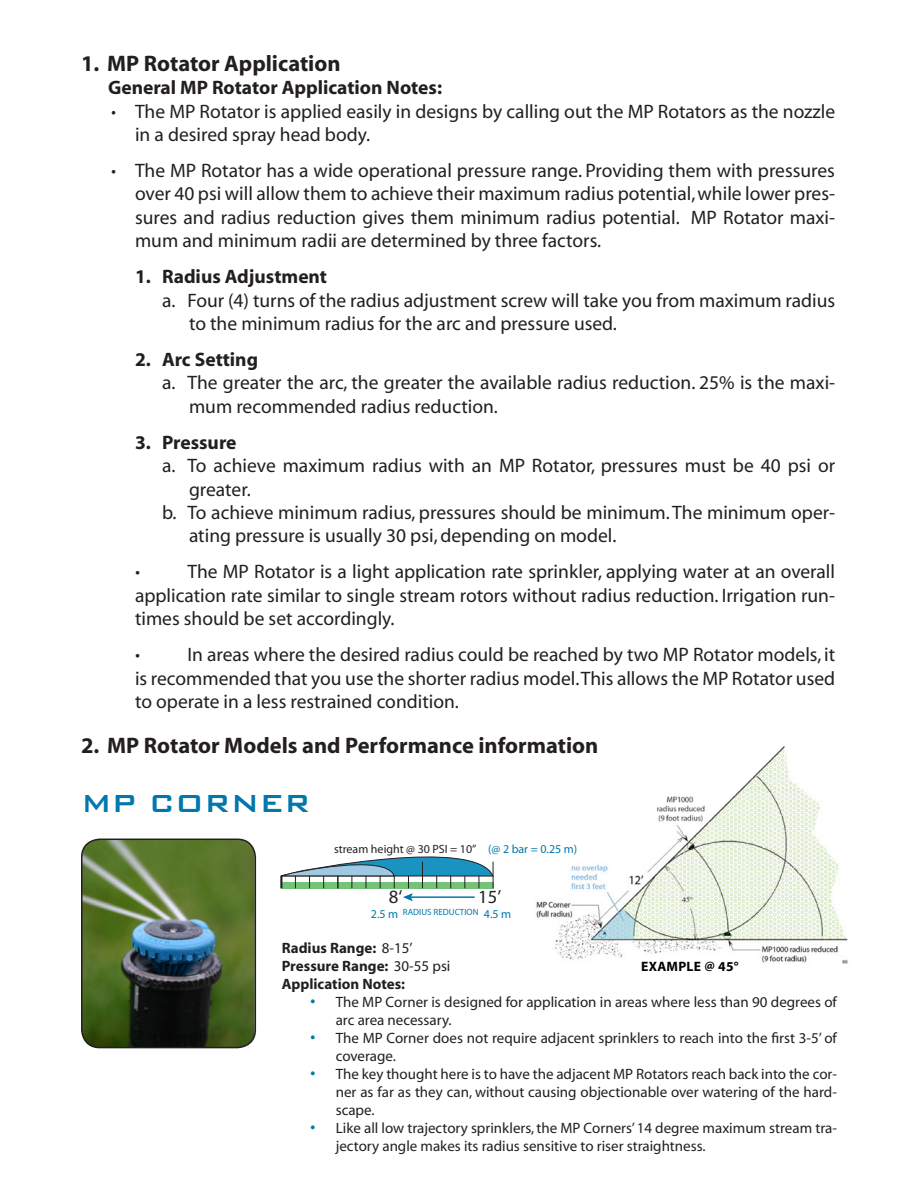
<style>
.page{position:relative;width:918px;height:1188px;background:#fff}
.page>*{position:absolute;margin:0;border:0;box-sizing:border-box;transform-origin:0 0}
.t1{font:500 33px "Bank Gothic BT";color:#0078ae}
.t2{font:700 22.5px "Myriad";color:#231f20}
.t3{font:19.5px/23.4px "Myriad";color:#231f20}
.t4{font:700 19.5px "Myriad";color:#231f20}
.t5{font:18.75px "Myriad";color:#231f20}
.t6{font:18.6px "Myriad";color:#231f20}
.t7{font:15px/18px "Myriad";color:#231f20}
.t8{font:700 15px "Myriad";color:#231f20}
.t9{font:700 13.65px "Myriad";letter-spacing:.02em;color:#000}
.t10{font:12px "Myriad Pro";color:#231f20}
.t11{font:12px "Myriad Pro";color:#0078aa}
.t12{font:9px "Myriad";color:#0078ae}
.s1{font-weight:700}
.s2{color:#0078aa}
.s3{font-weight:400}
.s4{font-weight:700;font-size:21px;color:#0078ae}
</style>
<div class="page">
<img style="left:536px;top:746px;width:312px;height:218px">
<svg style="left:280px;top:856px;width:214px;height:45px"></svg>
<img style="left:82px;top:839px;width:173px;height:209px">
<div style="left:81px;top:839px;width:175px;height:209px;border:2px solid #231f20;border-radius:18px"></div>
<p class="t2" style="left:81px;top:52px;width:261px">1. MP Rotator Application</p>
<p class="t4" style="left:108px;top:78px;width:336px">General MP Rotator Application Notes:</p>
<p class="t3" style="left:135px;top:100px;width:702px;text-indent:-24px"><span class="s1">·</span> The MP Rotator is applied easily in designs by calling out the MP Rotators as the nozzle in a desired spray head body.</p>
<p class="t3" style="left:135px;top:160px;width:702px;text-align:justify;text-indent:-24px"><span class="s1">·</span> The MP Rotator has a wide operational pressure range. Providing them with pressures over 40 psi will allow them to achieve their maximum radius potential, while lower pres&shy;sures and radius reduction gives them minimum radius potential. MP Rotator maxi&shy;mum and minimum radii are determined by three factors.</p>
<p class="t4" style="left:135px;top:267px;width:194px">1. Radius Adjustment</p>
<p class="t3" style="left:189px;top:289px;width:648px;text-indent:-27px">a. Four (4) turns of the radius adjustment screw will take you from maximum radius to the minimum radius for the arc and pressure used.</p>
<p class="t4" style="left:135px;top:349px;width:125px">2. Arc Setting</p>
<p class="t3" style="left:189px;top:372px;width:648px;text-indent:-27px">a. The greater the arc, the greater the available radius reduction. 25% is the maxi&shy;mum recommended radius reduction.</p>
<p class="t4" style="left:135px;top:432px;width:103px">3. Pressure</p>
<p class="t3" style="left:189px;top:455px;width:648px;text-indent:-27px">a. To achieve maximum radius with an MP Rotator, pressures must be 40 psi or greater.</p>
<p class="t3" style="left:189px;top:502px;width:648px;text-indent:-27px">b. To achieve minimum radius, pressures should be minimum. The minimum oper&shy;ating pressure is usually 30 psi, depending on model.</p>
<p class="t4" style="left:135px;top:562px;width:7px">·</p>
<p class="t3" style="left:135px;top:561px;width:702px;text-align:justify;text-indent:52px">The MP Rotator is a light application rate sprinkler, applying water at an overall application rate similar to single stream rotors without radius reduction. Irrigation run&shy;times should be set accordingly.</p>
<p class="t4" style="left:135px;top:645px;width:7px">·</p>
<p class="t3" style="left:135px;top:644px;width:702px;text-align:justify;text-indent:52px">In areas where the desired radius could be reached by two MP Rotator models, it is recommended that you use the shorter radius model. This allows the MP Rotator used to operate in a less restrained condition.</p>
<p class="t2" style="left:81px;top:734px;width:519px">2. MP Rotator Models and Performance information</p>
<p class="t1" style="left:81px;top:785px;width:225px">MP CORNER</p>
<p class="t10" style="left:334px;top:841px;width:245px">stream height @ 30 PSI = 10” <span class="s2">(@ 2 bar = 0.25 m)</span></p>
<p class="t6" style="left:478px;top:888px;width:24px">15’</p>
<p class="t8" style="left:282px;top:941px;width:132px">Radius Range: <span class="s3">8-15’</span></p>
<p class="t8" style="left:282px;top:959px;width:170px">Pressure Range: <span class="s3">30-55 psi</span></p>
<p class="t8" style="left:282px;top:977px;width:125px">Application Notes:</p>
<p class="t7" style="left:336px;top:994px;width:503px;text-indent:-26px"><span class="s4">·</span> The MP Corner is designed for application in areas where less than 90 degrees of arc area necessary.</p>
<p class="t7" style="left:336px;top:1030px;width:503px;text-indent:-26px"><span class="s4">·</span> The MP Corner does not require adjacent sprinklers to reach into the first 3-5’ of coverage.</p>
<p class="t7" style="left:336px;top:1066px;width:503px;text-align:justify;text-indent:-26px"><span class="s4">·</span> The key thought here is to have the adjacent MP Rotators reach back into the cor&shy;ner as far as they can, without causing objectionable over watering of the hard&shy;scape.</p>
<p class="t7" style="left:336px;top:1120px;width:503px;text-indent:-26px"><span class="s4">·</span> Like all low trajectory sprinklers, the MP Corners’ 14 degree maximum stream tra&shy;jectory angle makes its radius sensitive to riser straightness.</p>
<p class="t5" style="left:389px;top:888px;width:15px">8‘</p>
<p class="t12" style="left:403px;top:907px;width:77px">RADIUS REDUCTION</p>
<p class="t11" style="left:371px;top:907px;width:29px">2.5 m</p>
<p class="t11" style="left:484px;top:907px;width:29px">4.5 m</p>
<p class="t9" style="left:641px;top:959px;width:99px">EXAMPLE @ 45°</p>
</div>
